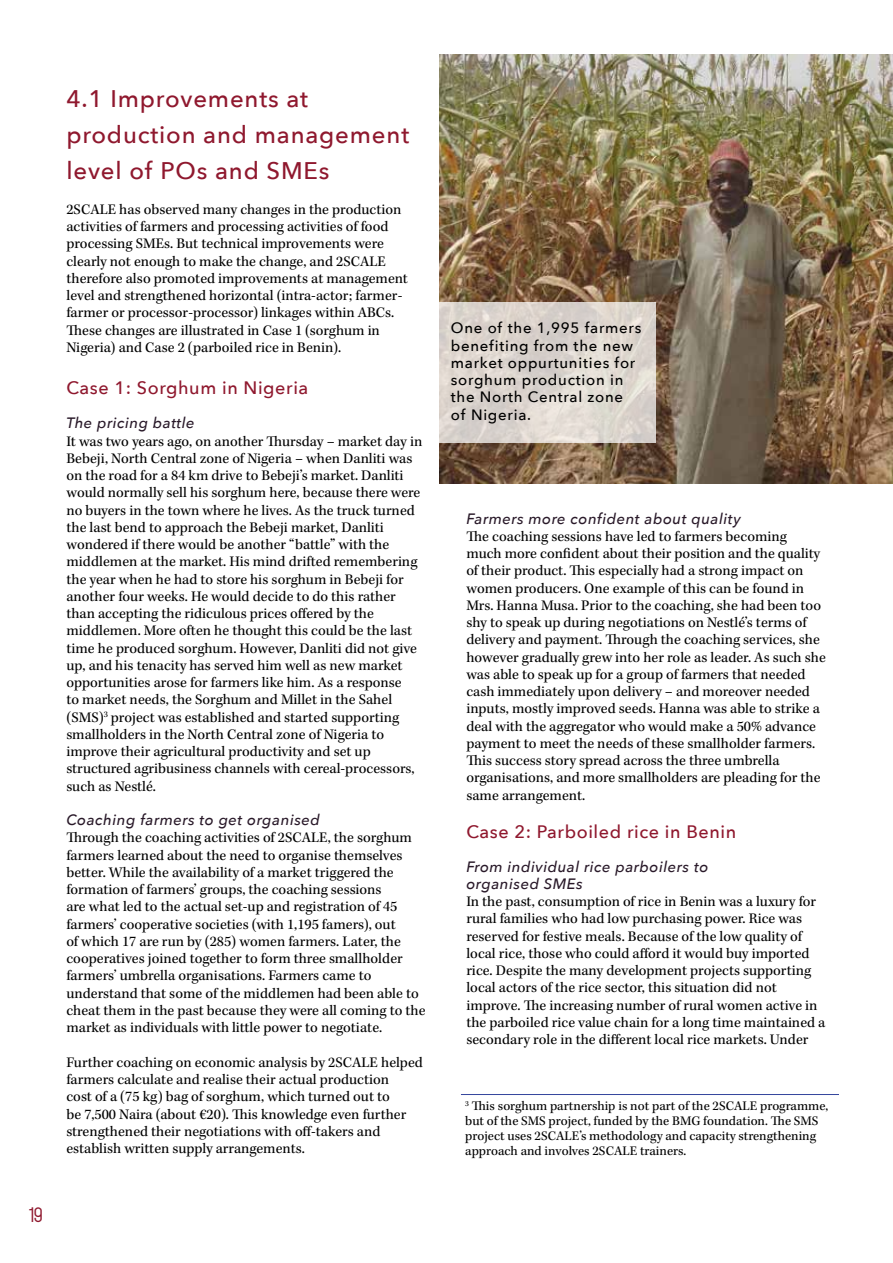
<style>
.page{position:relative;width:893px;height:1263px;background:#fff}
.page>*{position:absolute;margin:0;border:0;box-sizing:border-box;transform-origin:0 0}
.t1{font:500 24px/36px "Avenir Next";letter-spacing:.035em;color:#8f182e}
.t2{font:500 18px "Avenir Next";letter-spacing:.035em;color:#8f182e}
.t3{font:600 18px "Mohave";color:#8f182e}
.t4{font:15px/17.2px "Kepler Std";color:#000}
.t5{font:italic 500 15px/17.2px "Avenir Next";letter-spacing:.035em;color:#291929}
.t6{font:500 15px/17.2px "Avenir Next";letter-spacing:.05em;color:#000}
.t7{font:13.5px/15px "Kepler Std";color:#000}
</style>
<div class="page">
<img style="left:439px;top:54px;width:454px;height:429px">
<svg style="left:439px;top:302px;width:216px;height:141px;fill:#dcd5ce"></svg>
<hr style="left:461px;top:1094px;width:378px;height:1px;background:#34469d">
<p class="t3" style="left:29px;top:1204px;width:15px">19</p>
<h1 class="t1" style="left:66px;top:80px;width:344px">4.1 Improvements at production and management level of POs and SMEs</h1>
<p class="t4" style="left:66px;top:201px;width:343px">2SCALE has observed many changes in the production activities of farmers and processing activities of food processing SMEs. But technical improvements were clearly not enough to make the change, and 2SCALE therefore also promoted improvements at management level and strengthened horizontal (intra-actor; farmer&shy;farmer or processor-processor) linkages within ABCs.<br>These changes are illustrated in Case 1 (sorghum in Nigeria) and Case 2 (parboiled rice in Benin).</p>
<p class="t2" style="left:66px;top:372px;width:243px">Case 1: Sorghum in Nigeria</p>
<p class="t5" style="left:66px;top:414px;width:130px">The pricing battle</p>
<p class="t4" style="left:66px;top:433px;width:357px">It was two years ago, on another Thursday – market day in Bebeji, North Central zone of Nigeria – when Danliti was on the road for a 84 km drive to Bebeji’s market. Danliti would normally sell his sorghum here, because there were no buyers in the town where he lives. As the truck turned the last bend to approach the Bebeji market, Danliti wondered if there would be another “battle” with the middlemen at the market. His mind drifted remembering the year when he had to store his sorghum in Bebeji for another four weeks. He would decide to do this rather than accepting the ridiculous prices offered by the middlemen. More often he thought this could be the last time he produced sorghum. However, Danliti did not give up, and his tenacity has served him well as new market opportunities arose for farmers like him. As a response<br>to market needs, the Sorghum and Millet in the Sahel (SMS)<sup>3</sup> project was established and started supporting smallholders in the North Central zone of Nigeria to improve their agricultural productivity and set up structured agribusiness channels with cereal-processors, such as Nestlé.</p>
<p class="t5" style="left:66px;top:811px;width:255px">Coaching farmers to get organised</p>
<p class="t4" style="left:66px;top:830px;width:361px">Through the coaching activities of 2SCALE, the sorghum farmers learned about the need to organise themselves better. While the availability of a market triggered the formation of farmers’ groups, the coaching sessions<br>are what led to the actual set-up and registration of 45 farmers’ cooperative societies (with 1,195 famers), out<br>of which 17 are run by (285) women farmers. Later, the cooperatives joined together to form three smallholder farmers’ umbrella organisations. Farmers came to understand that some of the middlemen had been able to cheat them in the past because they were all coming to the market as individuals with little power to negotiate.</p>
<p class="t4" style="left:66px;top:1054px;width:358px">Further coaching on economic analysis by 2SCALE helped farmers calculate and realise their actual production<br>cost of a (75 kg) bag of sorghum, which turned out to<br>be 7,500 Naira (about €20). This knowledge even further strengthened their negotiations with off-takers and establish written supply arrangements.</p>
<p class="t6" style="left:451px;top:319px;width:192px">One of the 1,995 farmers benefiting from the new market oppurtunities for sorghum production in the North Central zone of Nigeria.</p>
<p class="t5" style="left:466px;top:509px;width:276px">Farmers more confident about quality</p>
<p class="t4" style="left:466px;top:528px;width:361px">The coaching sessions have led to farmers becoming much more confident about their position and the quality of their product. This especially had a strong impact on women producers. One example of this can be found in Mrs. Hanna Musa. Prior to the coaching, she had been too shy to speak up during negotiations on Nestlé’s terms of delivery and payment. Through the coaching services, she however gradually grew into her role as leader. As such she was able to speak up for a group of farmers that needed cash immediately upon delivery – and moreover needed inputs, mostly improved seeds. Hanna was able to strike a deal with the aggregator who would make a 50% advance payment to meet the needs of these smallholder farmers.<br>This success story spread across the three umbrella organisations, and more smallholders are pleading for the same arrangement.</p>
<p class="t2" style="left:466px;top:816px;width:271px">Case 2: Parboiled rice in Benin</p>
<p class="t5" style="left:466px;top:857px;width:243px">From individual rice parboilers to organised SMEs</p>
<p class="t4" style="left:466px;top:893px;width:361px">In the past, consumption of rice in Benin was a luxury for rural families who had low purchasing power. Rice was reserved for festive meals. Because of the low quality of local rice, those who could afford it would buy imported rice. Despite the many development projects supporting local actors of the rice sector, this situation did not improve. The increasing number of rural women active in the parboiled rice value chain for a long time maintained a secondary role in the different local rice markets. Under</p>
<p class="t7" style="left:465px;top:1099px;width:365px"><sup>3</sup> This sorghum partnership is not part of the 2SCALE programme, but of the SMS project, funded by the BMG foundation. The SMS project uses 2SCALE’s methodology and capacity strengthening approach and involves 2SCALE trainers.</p>
</div>
